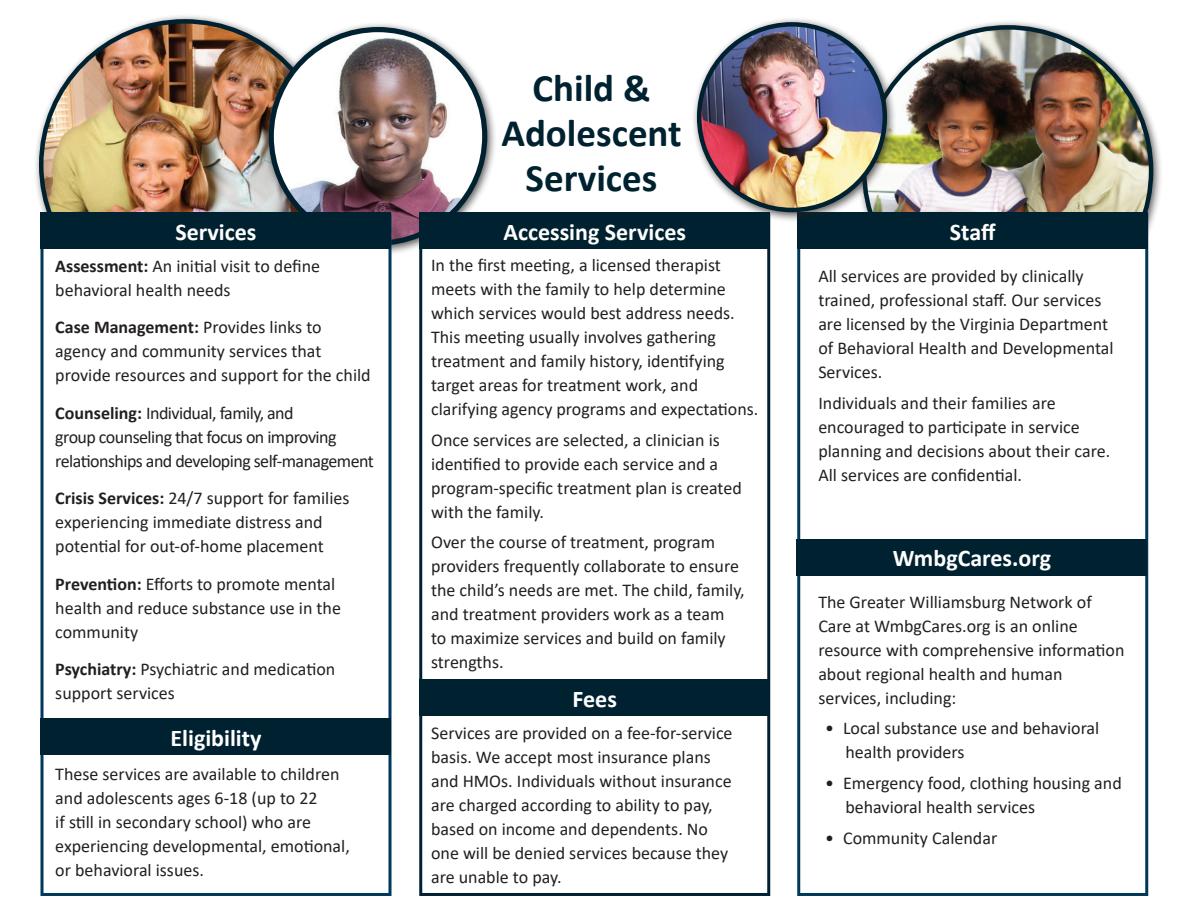
<style>
.page{position:relative;width:1188px;height:918px;background:#fff}
.page>*{position:absolute;margin:0;border:0;box-sizing:border-box;transform-origin:0 0}
.t1{font:700 39px "Calibri";color:#002230}
.t2{font:700 24px "Calibri";color:#fff}
.t3{font:18px/24px "Calibri";color:#231f20}
.t4{font:18px/24px "Calibri";letter-spacing:-.03em;color:#231f20}
.s1{font-weight:700}
</style>
<div class="page">
<div style="left:856px;top:19px;width:308px;height:308px;background:#231f20;opacity:.75"></div>
<img style="left:864px;top:27px;width:287px;height:287px;border-radius:143px">
<div style="left:33px;top:13px;width:308px;height:308px;background:#231f20;opacity:.75"></div>
<img style="left:41px;top:21px;width:287px;height:287px;border-radius:143px">
<div style="left:263px;top:21px;width:234px;height:235px;background:#231f20;opacity:.75"></div>
<img style="left:271px;top:30px;width:214px;height:213px;border-radius:107px">
<div style="left:797px;top:214px;width:351px;height:682px;background:#fff;border:3px solid #003859"></div>
<div style="left:419px;top:214px;width:351px;height:682px;background:#fff;border:3px solid #002230"></div>
<div style="left:40px;top:214px;width:352px;height:682px;background:#fff;border:3px solid #003859"></div>
<div style="left:40px;top:212px;width:352px;height:37px;background:#002230"></div>
<div style="left:797px;top:212px;width:351px;height:37px;background:#002230"></div>
<div style="left:691px;top:16px;width:206px;height:206px;background:#231f20;opacity:.75"></div>
<img style="left:699px;top:24px;width:186px;height:186px;border-radius:93px">
<div style="left:697px;top:22px;width:190px;height:190px;border:4px solid #002230;border-radius:50%"></div>
<div style="left:419px;top:679px;width:351px;height:37px;background:#002230"></div>
<div style="left:419px;top:212px;width:351px;height:37px;background:#002230"></div>
<div style="left:796px;top:539px;width:352px;height:37px;background:#002230"></div>
<div style="left:40px;top:718px;width:352px;height:37px;background:#002230"></div>
<p class="t1" style="left:533px;top:61px;width:120px">Child &amp;</p>
<p class="t1" style="left:501px;top:106px;width:182px">Adolescent</p>
<p class="t1" style="left:526px;top:151px;width:133px">Services</p>
<p class="t2" style="left:175px;top:215px;width:83px">Services</p>
<p class="t2" style="left:950px;top:215px;width:47px">Staff</p>
<p class="t2" style="left:503px;top:215px;width:184px">Accessing Services</p>
<p class="t3" style="left:55px;top:253px;width:266px"><span class="s1">Assessment:</span> An initial visit to define behavioral health needs</p>
<p class="t3" style="left:55px;top:315px;width:317px"><span class="s1">Case Management:</span> Provides links to agency and community services that provide resources and support for the child</p>
<p class="t4" style="left:55px;top:400px;width:320px"><span class="s1">Counseling:</span> Individual, family, and<br>group counseling that focus on improving relationships and developing self-management</p>
<p class="t3" style="left:55px;top:486px;width:296px"><span class="s1">Crisis Services:</span> 24/7 support for families experiencing immediate distress and potential for out-of-home placement</p>
<p class="t3" style="left:55px;top:571px;width:287px"><span class="s1">Prevention:</span> Efforts to promote mental health and reduce substance use in the community</p>
<p class="t3" style="left:55px;top:657px;width:282px"><span class="s1">Psychiatry:</span> Psychiatric and medication support services</p>
<p class="t2" style="left:170px;top:721px;width:93px">Eligibility</p>
<p class="t3" style="left:55px;top:761px;width:296px">These services are available to children and adolescents ages 6-18 (up to 22<br>if still in secondary school) who are experiencing developmental, emotional, or behavioral issues.</p>
<p class="t3" style="left:431px;top:253px;width:329px">In the first meeting, a licensed therapist meets with the family to help determine which services would best address needs.<br>This meeting usually involves gathering treatment and family history, identifying target areas for treatment work, and clarifying agency programs and expectations.</p>
<p class="t3" style="left:431px;top:427px;width:312px">Once services are selected, a clinician is identified to provide each service and a program-specific treatment plan is created with the family.</p>
<p class="t3" style="left:431px;top:530px;width:315px">Over the course of treatment, program providers frequently collaborate to ensure the child’s needs are met. The child, family, and treatment providers work as a team<br>to maximize services and build on family strengths.</p>
<p class="t2" style="left:573px;top:682px;width:46px">Fees</p>
<p class="t3" style="left:431px;top:720px;width:303px">Services are provided on a fee-for-service basis. We accept most insurance plans and HMOs. Individuals without insurance are charged according to ability to pay, based on income and dependents. No one will be denied services because they are unable to pay.</p>
<p class="t3" style="left:818px;top:264px;width:297px">All services are provided by clinically trained, professional staff. Our services are licensed by the Virginia Department of Behavioral Health and Developmental Services.</p>
<p class="t3" style="left:818px;top:390px;width:293px">Individuals and their families are encouraged to participate in service planning and decisions about their care.<br>All services are confidential.</p>
<p class="t2" style="left:893px;top:541px;width:160px">WmbgCares.org</p>
<p class="t3" style="left:818px;top:589px;width:308px">The Greater Williamsburg Network of Care at WmbgCares.org is an online resource with comprehensive information about regional health and human services, including:</p>
<p class="t3" style="left:845px;top:716px;width:256px;text-indent:-20px">• Local substance use and behavioral health providers</p>
<p class="t3" style="left:845px;top:771px;width:278px;text-indent:-20px">• Emergency food, clothing housing and behavioral health services</p>
<p class="t3" style="left:825px;top:825px;width:174px">• Community Calendar</p>
</div>
